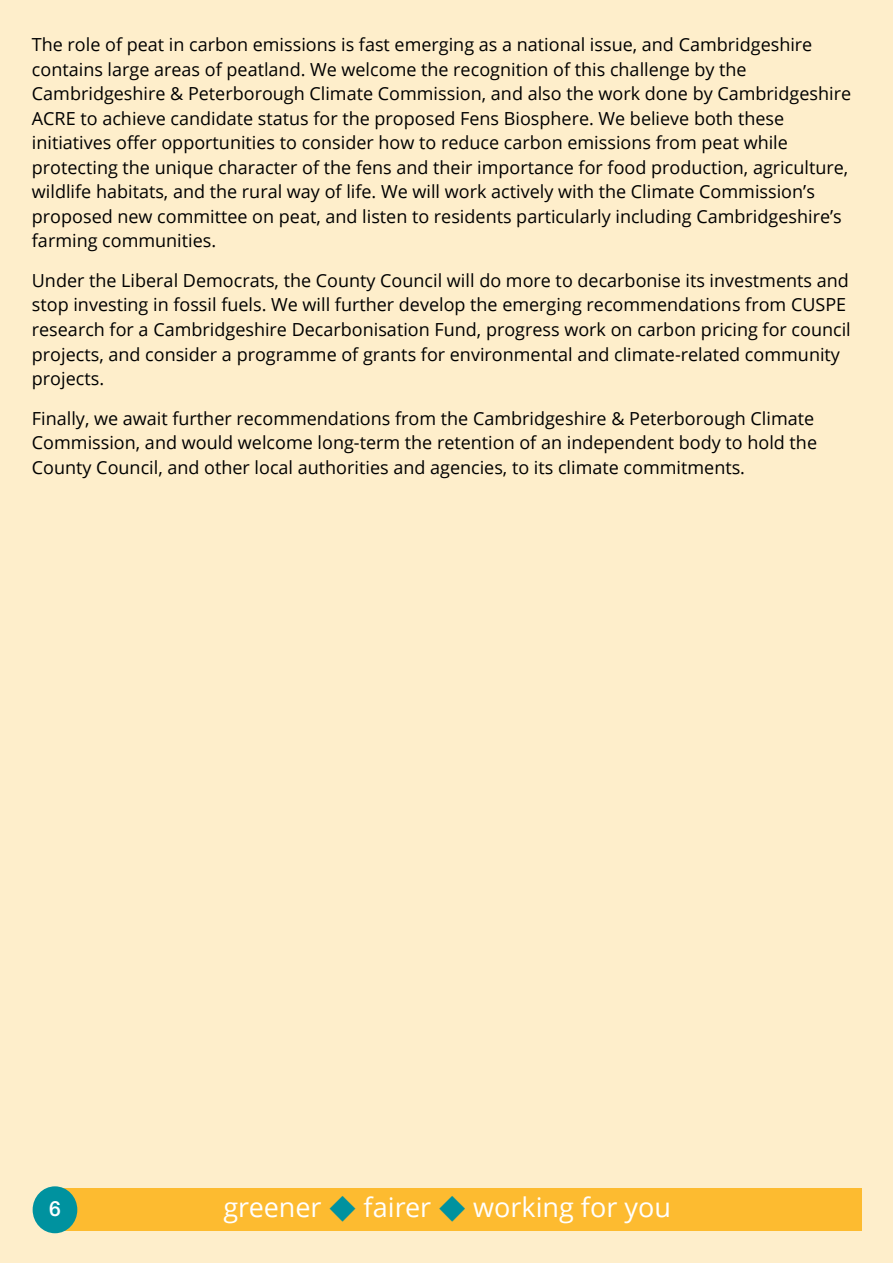
<style>
.page{position:relative;width:893px;height:1263px;background:#feeecb}
.page>*{position:absolute;margin:0;border:0;box-sizing:border-box;transform-origin:0 0}
.t1{font:27px "font 00000000263809 d 0";color:#fff}
.t2{font:500 21px "Helvetica Neue LT Std";color:#fff}
.t3{font:18px/24.6px "font 00000000263809 d 0";color:#000}
.s1{color:#00929f}
</style>
<div class="page">
<div style="left:53px;top:1188px;width:809px;height:43px;background:#fdbb30"></div>
<div style="left:33px;top:1186px;width:44px;height:47px;background:#00929f;border-radius:50%"></div>
<p class="t3" style="left:32px;top:32px;width:821px">The role of peat in carbon emissions is fast emerging as a national issue, and Cambridgeshire contains large areas of peatland. We welcome the recognition of this challenge by the Cambridgeshire &amp; Peterborough Climate Commission, and also the work done by Cambridgeshire ACRE to achieve candidate status for the proposed Fens Biosphere. We believe both these initiatives offer opportunities to consider how to reduce carbon emissions from peat while protecting the unique character of the fens and their importance for food production, agriculture, wildlife habitats, and the rural way of life. We will work actively with the Climate Commission’s proposed new committee on peat, and listen to residents particularly including Cambridgeshire’s farming communities.</p>
<p class="t3" style="left:32px;top:268px;width:820px">Under the Liberal Democrats, the County Council will do more to decarbonise its investments and stop investing in fossil fuels. We will further develop the emerging recommendations from CUSPE research for a Cambridgeshire Decarbonisation Fund, progress work on carbon pricing for council projects, and consider a programme of grants for environmental and climate-related community projects.</p>
<p class="t3" style="left:32px;top:405px;width:787px">Finally, we await further recommendations from the Cambridgeshire &amp; Peterborough Climate<br>Commission, and would welcome long-term the retention of an independent body to hold the<br>County Council, and other local authorities and agencies, to its climate commitments.</p>
<p class="t2" style="left:49px;top:1195px;width:13px">6</p>
<h1 class="t1" style="left:224px;top:1188px;width:449px">greener <span class="s1">u</span> fairer <span class="s1">u</span> working for you</h1>
</div>
